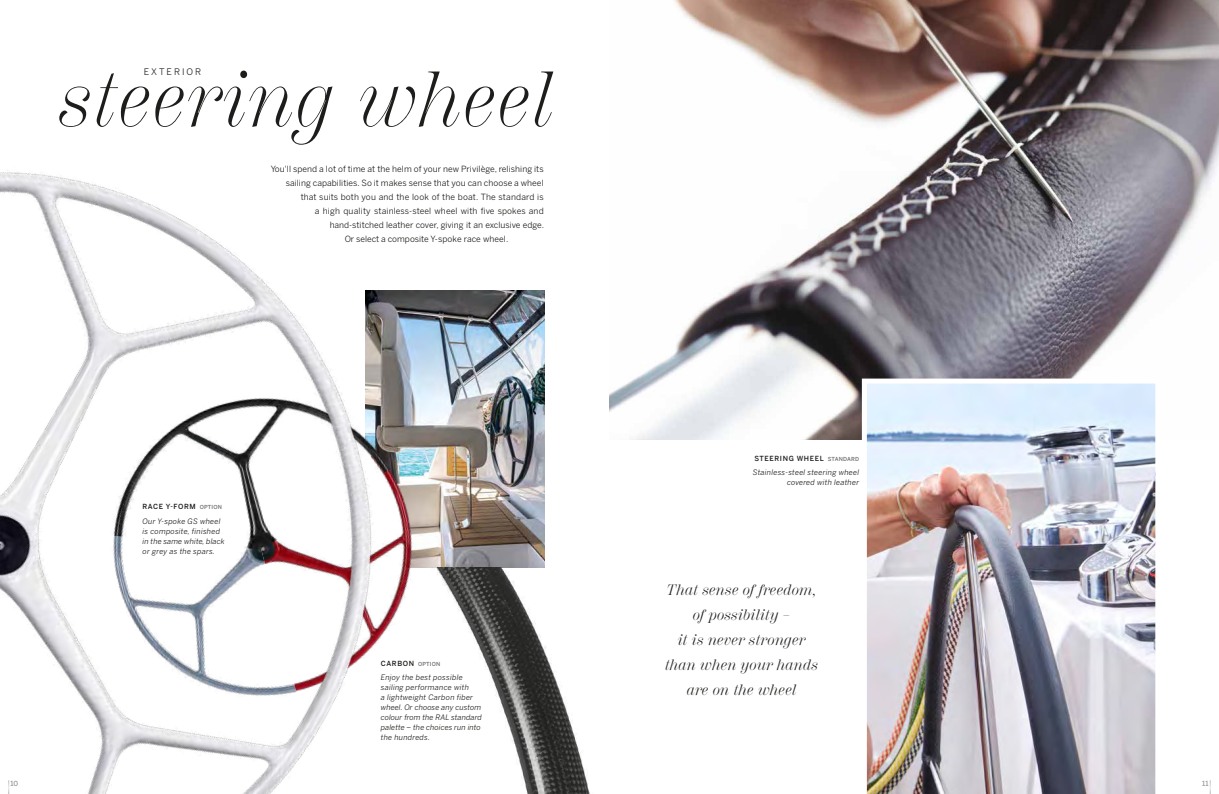
<style>
.page{position:relative;width:1219px;height:794px;background:#fff}
.page>*{position:absolute;margin:0;border:0;box-sizing:border-box;transform-origin:0 0}
.t1{font:italic 300 78px "Scotch Display";letter-spacing:.03em;color:#1d1d1b}
.t2{font:italic 15px/25px "Scotch Display";letter-spacing:.025em;color:#1d1d1b;text-align:center}
.t3{font:9px "Benton Sans";letter-spacing:.22em;color:#1d1d1b}
.t4{font:8.5px "Benton Sans";letter-spacing:.01em;color:#1d1d1b}
.t5{font:italic 7.5px/10px "Benton Sans";letter-spacing:.03em;color:#1d1d1b}
.t6{font:500 7px "Benton Sans";letter-spacing:.09em;color:#1d1d1b}
.t7{font:500 7px "Benton Sans";color:#9d9d9c}
.s1{font-size:5.5px;color:#706f6f}
</style>
<div class="page">
<img style="left:518px;top:291px;width:26px;height:276px">
<img style="left:610px;top:0;width:609px;height:439px">
<img style="left:859px;top:376px;width:304px;height:418px">
<img style="left:0;top:172px;width:518px;height:622px">
<img style="left:328px;top:567px;width:262px;height:227px">
<svg style="left:1210px;top:780px;width:1px;height:14px"></svg>
<svg style="left:9px;top:780px;width:1px;height:14px"></svg>
<p class="t3" style="left:144px;top:66px;width:59px">EXTERIOR</p>
<h1 class="t1" style="left:59px;top:55px;width:495px">steering wheel</h1>
<p class="t4" style="left:271px;top:164px;width:274px">You'll spend a lot of time at the helm of your new Privilège, relishing its</p>
<p class="t4" style="left:286px;top:178px;width:260px">sailing capabilities. So it makes sense that you can choose a wheel</p>
<p class="t4" style="left:301px;top:192px;width:245px">that suits both you and the look of the boat. The standard is</p>
<p class="t4" style="left:315px;top:206px;width:231px">a high quality stainless-steel wheel with five spokes and</p>
<p class="t4" style="left:330px;top:220px;width:216px">hand-stitched leather cover, giving it an exclusive edge.</p>
<p class="t4" style="left:345px;top:234px;width:165px">Or select a composite Y-spoke race wheel.</p>
<p class="t6" style="left:143px;top:502px;width:81px">RACE Y-FORM <span class="s1">OPTION</span></p>
<p class="t5" style="left:143px;top:516px;width:84px">Our Y-spoke GS wheel is composite, finished in the same white, black or grey as the spars.</p>
<p class="t6" style="left:381px;top:659px;width:61px">CARBON <span class="s1">OPTION</span></p>
<p class="t5" style="left:381px;top:672px;width:103px">Enjoy the best possible sailing performance with<br>a lightweight Carbon fiber wheel. Or choose any custom colour from the RAL standard palette – the choices run into the hundreds.</p>
<p class="t6" style="left:754px;top:454px;width:106px">STEERING WHEEL <span class="s1">STANDARD</span></p>
<p class="t5" style="left:753px;top:467px;width:108px;text-align:right">Stainless-steel steering wheel covered with leather</p>
<h2 class="t2" style="left:665px;top:577px;width:154px">That sense of freedom, of possibility –<br>it is never stronger than when your hands are on the wheel</h2>
<p class="t7" style="left:10px;top:778px;width:9px">10</p>
<p class="t7" style="left:1202px;top:778px;width:8px">11</p>
</div>
